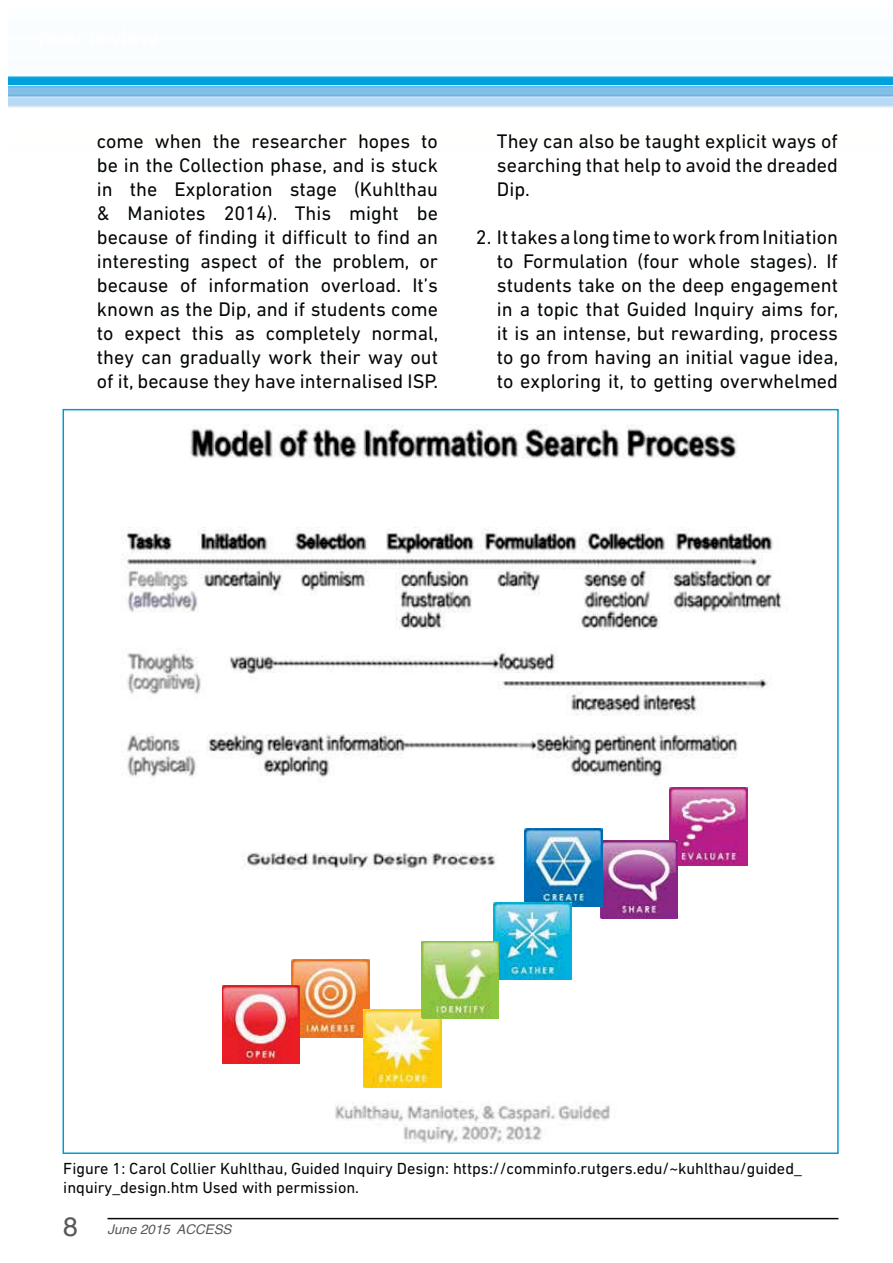
<style>
.page{position:relative;width:893px;height:1263px;background:#fff}
.page>*{position:absolute;margin:0;border:0;box-sizing:border-box;transform-origin:0 0}
.t1{font:20.1px/24px "DIN Next LT Pro";color:#030806;text-align:justify}
.t2{font:16.35px/19.6px "DIN Next LT Pro";color:#030806}
.t3{font:italic 13.35px "Helvetica";color:#57585a}
.s1{font-style:normal;font-size:26.7px}
</style>
<div class="page">
<hr style="left:107px;top:1218px;width:731px;height:1px;background:#030806">
<img style="left:9px;top:76px;width:884px;height:32px">
<img style="left:121px;top:424px;width:661px;height:720px">
<svg style="left:203px;top:779px;width:579px;height:317px"></svg>
<img style="left:291px;top:960px;width:78px;height:78px">
<img style="left:364px;top:1010px;width:78px;height:77px">
<img style="left:669px;top:787px;width:78px;height:78px">
<img style="left:222px;top:985px;width:78px;height:78px">
<img style="left:600px;top:840px;width:78px;height:78px">
<img style="left:524px;top:829px;width:78px;height:77px">
<img style="left:493px;top:902px;width:78px;height:78px">
<img style="left:421px;top:941px;width:78px;height:78px">
<p class="t1" style="left:97px;top:129px;width:343px">come when the researcher hopes to be in the Collection phase, and is stuck in the Exploration stage (Kuhlthau &amp; Maniotes 2014). This might be because of finding it difficult to find an interesting aspect of the problem, or because of information overload. It’s known as the Dip, and if students come to expect this as completely normal, they can gradually work their way out of it, because they have internalised ISP.</p>
<p class="t1" style="left:497px;top:129px;width:342px">They can also be taught explicit ways of searching that help to avoid the dreaded Dip.</p>
<p class="t1" style="left:497px;top:225px;width:343px;text-indent:-21px">2. It takes a long time to work from Initiation to Formulation (four whole stages). If students take on the deep engagement in a topic that Guided Inquiry aims for, it is an intense, but rewarding, process to go from having an initial vague idea, to exploring it, to getting overwhelmed</p>
<p class="t2" style="left:63px;top:1158px;width:740px">Figure 1: Carol Collier Kuhlthau, Guided Inquiry Design: https://comminfo.rutgers.edu/~kuhlthau/guided_ inquiry_design.htm Used with permission.</p>
<p class="t3" style="left:63px;top:1224px;width:170px"><span class="s1">8</span> June 2015 ACCESS</p>
</div>
